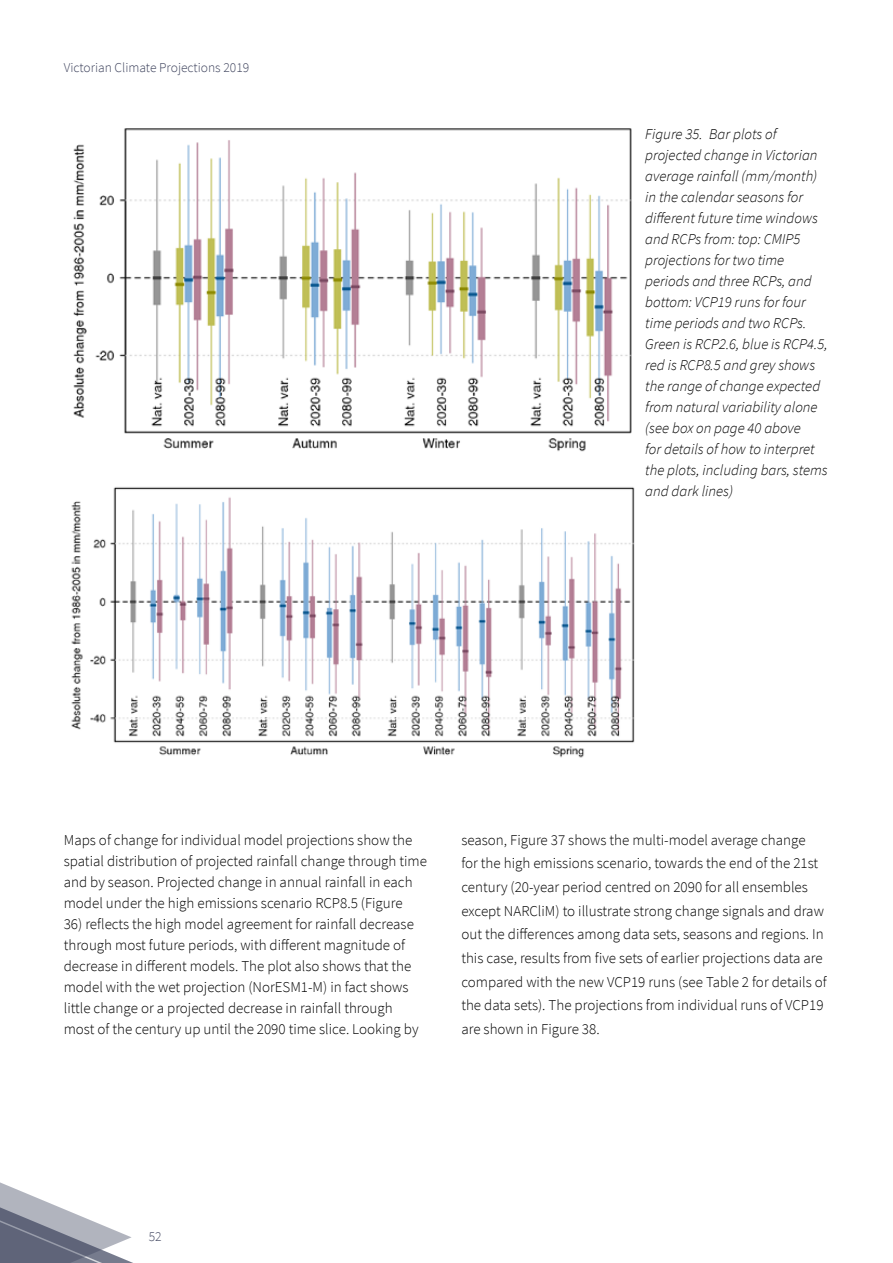
<style>
.page{position:relative;width:893px;height:1263px;background:#fff}
.page>*{position:absolute;margin:0;border:0;box-sizing:border-box;transform-origin:0 0}
.t1{font:300 15px/21px "Source Sans Pro";color:#000}
.t2{font:italic 300 15px/21px "Source Sans Pro";color:#000}
.t3{font:300 13.5px "Source Sans Pro";color:#3d425c}
</style>
<div class="page">
<img style="left:73px;top:128px;width:559px;height:324px">
<img style="left:71px;top:487px;width:564px;height:271px">
<svg style="left:0;top:1182px;width:133px;height:81px"></svg>
<p class="t3" style="left:64px;top:59px;width:187px">Victorian Climate Projections 2019</p>
<p class="t2" style="left:645px;top:123px;width:184px">Figure 35. Bar plots of projected change in Victorian average rainfall (mm/month) in the calendar seasons for different future time windows and RCPs from: top: CMIP5 projections for two time periods and three RCPs, and bottom: VCP19 runs for four time periods and two RCPs.<br>Green is RCP2.6, blue is RCP4.5, red is RCP8.5 and grey shows the range of change expected from natural variability alone (see box on page 40 above<br>for details of how to interpret the plots, including bars, stems and dark lines)</p>
<p class="t1" style="left:64px;top:829px;width:365px">Maps of change for individual model projections show the spatial distribution of projected rainfall change through time and by season. Projected change in annual rainfall in each model under the high emissions scenario RCP8.5 (Figure</p>
<p class="t1" style="left:64px;top:913px;width:356px">36) reflects the high model agreement for rainfall decrease through most future periods, with different magnitude of decrease in different models. The plot also shows that the model with the wet projection (NorESM1-M) in fact shows little change or a projected decrease in rainfall through most of the century up until the 2090 time slice. Looking by</p>
<p class="t1" style="left:461px;top:828px;width:367px;line-height:23.7px">season, Figure 37 shows the multi-model average change<br>for the high emissions scenario, towards the end of the 21st century (20-year period centred on 2090 for all ensembles except NARCliM) to illustrate strong change signals and draw out the differences among data sets, seasons and regions. In this case, results from five sets of earlier projections data are compared with the new VCP19 runs (see Table 2 for details of the data sets). The projections from individual runs of VCP19 are shown in Figure 38.</p>
<p class="t3" style="left:149px;top:1228px;width:14px">52</p>
</div>
